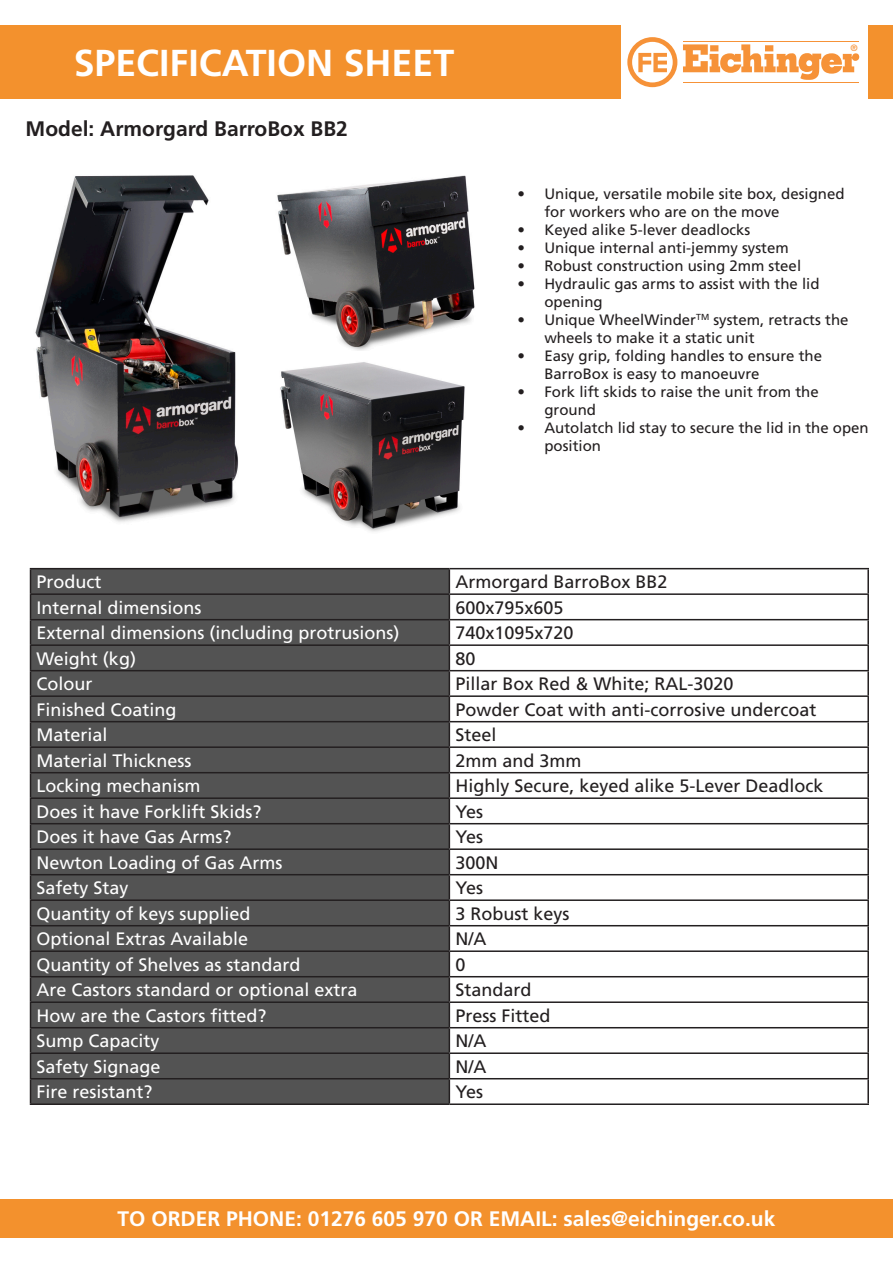
<style>
.page{position:relative;width:893px;height:1263px;background:#fff}
.page>*{position:absolute;margin:0;border:0;box-sizing:border-box;transform-origin:0 0}
.t1{font:700 37.5px "Frutiger LT Std";color:#fff}
.t2{font:700 21px "Frutiger LT Std";color:#fff}
.t3{font:700 21px "Frutiger LT Std";color:#231f20}
.t4{font:18px "Frutiger LT Std";color:#fff}
.t5{font:18px "Frutiger LT Std";color:#231f20}
.t6{font:15px/18px "Frutiger LT Std";color:#231f20}
.t7{font:9.15px "Frutiger LT Std";color:#f69238}
</style>
<div class="page">
<div style="left:31px;top:569px;width:418px;height:203px;background:#535353"></div>
<div style="left:31px;top:773px;width:418px;height:330px;background:#535353"></div>
<hr style="left:30px;top:568px;width:419px;height:1px;background:#231f20">
<hr style="left:449px;top:568px;width:420px;height:1px;background:#231f20">
<hr style="left:867px;top:569px;width:2px;height:24px;background:#231f20">
<hr style="left:30px;top:593px;width:419px;height:2px;background:#231f20">
<hr style="left:449px;top:593px;width:420px;height:2px;background:#231f20">
<hr style="left:867px;top:595px;width:2px;height:24px;background:#231f20">
<hr style="left:30px;top:619px;width:419px;height:1px;background:#231f20">
<hr style="left:449px;top:619px;width:420px;height:1px;background:#231f20">
<hr style="left:867px;top:620px;width:2px;height:24px;background:#231f20">
<hr style="left:30px;top:644px;width:419px;height:2px;background:#231f20">
<hr style="left:449px;top:644px;width:420px;height:2px;background:#231f20">
<hr style="left:867px;top:646px;width:2px;height:24px;background:#231f20">
<hr style="left:30px;top:670px;width:419px;height:1px;background:#231f20">
<hr style="left:449px;top:670px;width:420px;height:1px;background:#231f20">
<hr style="left:867px;top:671px;width:2px;height:24px;background:#231f20">
<hr style="left:30px;top:695px;width:419px;height:2px;background:#231f20">
<hr style="left:449px;top:695px;width:420px;height:2px;background:#231f20">
<hr style="left:867px;top:697px;width:2px;height:24px;background:#231f20">
<hr style="left:30px;top:721px;width:419px;height:1px;background:#231f20">
<hr style="left:449px;top:721px;width:420px;height:1px;background:#231f20">
<hr style="left:867px;top:722px;width:2px;height:24px;background:#231f20">
<hr style="left:30px;top:746px;width:419px;height:2px;background:#231f20">
<hr style="left:449px;top:746px;width:420px;height:2px;background:#231f20">
<hr style="left:867px;top:748px;width:2px;height:24px;background:#231f20">
<hr style="left:30px;top:772px;width:419px;height:1px;background:#231f20">
<hr style="left:449px;top:772px;width:420px;height:1px;background:#231f20">
<hr style="left:867px;top:773px;width:2px;height:24px;background:#231f20">
<hr style="left:30px;top:797px;width:419px;height:2px;background:#231f20">
<hr style="left:449px;top:797px;width:420px;height:2px;background:#231f20">
<hr style="left:867px;top:799px;width:2px;height:24px;background:#231f20">
<hr style="left:30px;top:823px;width:419px;height:1px;background:#231f20">
<hr style="left:449px;top:823px;width:420px;height:1px;background:#231f20">
<hr style="left:867px;top:824px;width:2px;height:24px;background:#231f20">
<hr style="left:30px;top:848px;width:419px;height:2px;background:#231f20">
<hr style="left:449px;top:848px;width:420px;height:2px;background:#231f20">
<hr style="left:867px;top:850px;width:2px;height:24px;background:#231f20">
<hr style="left:30px;top:874px;width:419px;height:1px;background:#231f20">
<hr style="left:449px;top:874px;width:420px;height:1px;background:#231f20">
<hr style="left:867px;top:875px;width:2px;height:24px;background:#231f20">
<hr style="left:30px;top:899px;width:419px;height:2px;background:#231f20">
<hr style="left:449px;top:899px;width:420px;height:2px;background:#231f20">
<hr style="left:867px;top:901px;width:2px;height:24px;background:#231f20">
<hr style="left:30px;top:925px;width:419px;height:1px;background:#231f20">
<hr style="left:449px;top:925px;width:420px;height:1px;background:#231f20">
<hr style="left:867px;top:926px;width:2px;height:24px;background:#231f20">
<hr style="left:30px;top:950px;width:419px;height:2px;background:#231f20">
<hr style="left:449px;top:950px;width:420px;height:2px;background:#231f20">
<hr style="left:867px;top:952px;width:2px;height:24px;background:#231f20">
<hr style="left:30px;top:976px;width:419px;height:1px;background:#231f20">
<hr style="left:449px;top:976px;width:420px;height:1px;background:#231f20">
<hr style="left:867px;top:977px;width:2px;height:24px;background:#231f20">
<hr style="left:30px;top:1001px;width:419px;height:2px;background:#231f20">
<hr style="left:449px;top:1001px;width:420px;height:2px;background:#231f20">
<hr style="left:867px;top:1003px;width:2px;height:24px;background:#231f20">
<hr style="left:30px;top:1027px;width:419px;height:1px;background:#231f20">
<hr style="left:449px;top:1027px;width:420px;height:1px;background:#231f20">
<hr style="left:867px;top:1028px;width:2px;height:24px;background:#231f20">
<hr style="left:30px;top:1052px;width:419px;height:2px;background:#231f20">
<hr style="left:449px;top:1052px;width:420px;height:2px;background:#231f20">
<hr style="left:867px;top:1054px;width:2px;height:24px;background:#231f20">
<hr style="left:30px;top:1078px;width:419px;height:1px;background:#231f20">
<svg style="left:30px;top:569px;width:1px;height:534px"></svg>
<hr style="left:449px;top:1078px;width:420px;height:1px;background:#231f20">
<svg style="left:449px;top:569px;width:1px;height:534px"></svg>
<hr style="left:867px;top:1079px;width:2px;height:24px;background:#231f20">
<hr style="left:30px;top:1103px;width:419px;height:2px;background:#231f20">
<hr style="left:449px;top:1103px;width:420px;height:2px;background:#231f20">
<img style="left:35px;top:175px;width:204px;height:347px">
<img style="left:277px;top:175px;width:198px;height:176px">
<img style="left:280px;top:362px;width:185px;height:170px">
<div style="left:0;top:26px;width:893px;height:73px;background:#f3912d"></div>
<div style="left:0;top:1198px;width:893px;height:39px;background:#f3912d"></div>
<div style="left:621px;top:24px;width:246px;height:76px;background:#fff"></div>
<svg style="left:683px;top:44px;width:176px;height:36px"></svg>
<svg style="left:627px;top:37px;width:50px;height:50px"></svg>
<hr style="left:683px;top:82px;width:176px;height:1px;background:#f69238">
<hr style="left:683px;top:41px;width:176px;height:1px;background:#f69238">
<p class="t1" style="left:74px;top:41px;width:382px">SPECIFICATION SHEET</p>
<p class="t3" style="left:26px;top:116px;width:324px">Model: Armorgard BarroBox BB2</p>
<p class="t7" style="left:850px;top:42px;width:9px">®</p>
<p class="t6" style="left:544px;top:185px;width:302px;text-indent:-27px">• Unique, versatile mobile site box, designed for workers who are on the move</p>
<p class="t6" style="left:517px;top:221px;width:234px">• Keyed alike 5-lever deadlocks</p>
<p class="t6" style="left:517px;top:239px;width:273px">• Unique internal anti-jemmy system</p>
<p class="t6" style="left:517px;top:257px;width:285px">• Robust construction using 2mm steel</p>
<p class="t6" style="left:544px;top:275px;width:277px;text-indent:-27px">• Hydraulic gas arms to assist with the lid opening</p>
<p class="t6" style="left:544px;top:311px;width:306px;text-indent:-27px">• Unique WheelWinder<sup>TM</sup> system, retracts the wheels to make it a static unit</p>
<p class="t6" style="left:544px;top:347px;width:279px;text-indent:-27px">• Easy grip, folding handles to ensure the<br>BarroBox is easy to manoeuvre</p>
<p class="t6" style="left:544px;top:383px;width:276px;text-indent:-27px">• Fork lift skids to raise the unit from the ground</p>
<p class="t6" style="left:544px;top:419px;width:326px;text-indent:-27px">• Autolatch lid stay to secure the lid in the open position</p>
<p class="t4" style="left:37px;top:571px;width:66px">Product</p>
<p class="t5" style="left:455px;top:571px;width:214px">Armorgard BarroBox BB2</p>
<p class="t4" style="left:37px;top:597px;width:167px">Internal dimensions</p>
<p class="t5" style="left:455px;top:597px;width:110px">600x795x605</p>
<p class="t4" style="left:37px;top:622px;width:365px">External dimensions (including protrusions)</p>
<p class="t5" style="left:455px;top:622px;width:120px">740x1095x720</p>
<p class="t4" style="left:37px;top:648px;width:101px">Weight (kg)</p>
<p class="t5" style="left:455px;top:648px;width:22px">80</p>
<p class="t4" style="left:37px;top:673px;width:57px">Colour</p>
<p class="t5" style="left:455px;top:673px;width:280px">Pillar Box Red &amp; White; RAL-3020</p>
<p class="t4" style="left:37px;top:699px;width:142px">Finished Coating</p>
<p class="t5" style="left:455px;top:699px;width:363px">Powder Coat with anti-corrosive undercoat</p>
<p class="t4" style="left:37px;top:724px;width:73px">Material</p>
<p class="t5" style="left:455px;top:724px;width:43px">Steel</p>
<p class="t4" style="left:37px;top:750px;width:157px">Material Thickness</p>
<p class="t5" style="left:455px;top:750px;width:128px">2mm and 3mm</p>
<p class="t4" style="left:37px;top:775px;width:166px">Locking mechanism</p>
<p class="t5" style="left:455px;top:775px;width:370px">Highly Secure, keyed alike 5-Lever Deadlock</p>
<p class="t4" style="left:37px;top:801px;width:227px">Does it have Forklift Skids?</p>
<p class="t5" style="left:455px;top:801px;width:29px">Yes</p>
<p class="t4" style="left:37px;top:826px;width:197px">Does it have Gas Arms?</p>
<p class="t5" style="left:455px;top:826px;width:29px">Yes</p>
<p class="t4" style="left:37px;top:852px;width:248px">Newton Loading of Gas Arms</p>
<p class="t5" style="left:455px;top:852px;width:45px">300N</p>
<p class="t4" style="left:37px;top:877px;width:94px">Safety Stay</p>
<p class="t5" style="left:455px;top:877px;width:29px">Yes</p>
<p class="t4" style="left:37px;top:903px;width:216px">Quantity of keys supplied</p>
<p class="t5" style="left:455px;top:903px;width:116px">3 Robust keys</p>
<p class="t4" style="left:37px;top:928px;width:213px">Optional Extras Available</p>
<p class="t5" style="left:455px;top:928px;width:32px">N/A</p>
<p class="t4" style="left:37px;top:954px;width:266px">Quantity of Shelves as standard</p>
<p class="t5" style="left:455px;top:954px;width:12px">0</p>
<p class="t4" style="left:37px;top:979px;width:323px">Are Castors standard or optional extra</p>
<p class="t5" style="left:455px;top:979px;width:78px">Standard</p>
<p class="t4" style="left:37px;top:1005px;width:232px">How are the Castors fitted?</p>
<p class="t5" style="left:455px;top:1005px;width:97px">Press Fitted</p>
<p class="t4" style="left:37px;top:1030px;width:125px">Sump Capacity</p>
<p class="t5" style="left:455px;top:1030px;width:32px">N/A</p>
<p class="t4" style="left:37px;top:1056px;width:126px">Safety Signage</p>
<p class="t5" style="left:455px;top:1056px;width:32px">N/A</p>
<p class="t4" style="left:37px;top:1081px;width:118px">Fire resistant?</p>
<p class="t5" style="left:455px;top:1081px;width:29px">Yes</p>
<p class="t2" style="left:118px;top:1206px;width:659px">TO ORDER PHONE: 01276 605 970 OR EMAIL: sales@eichinger.co.uk</p>
</div>
